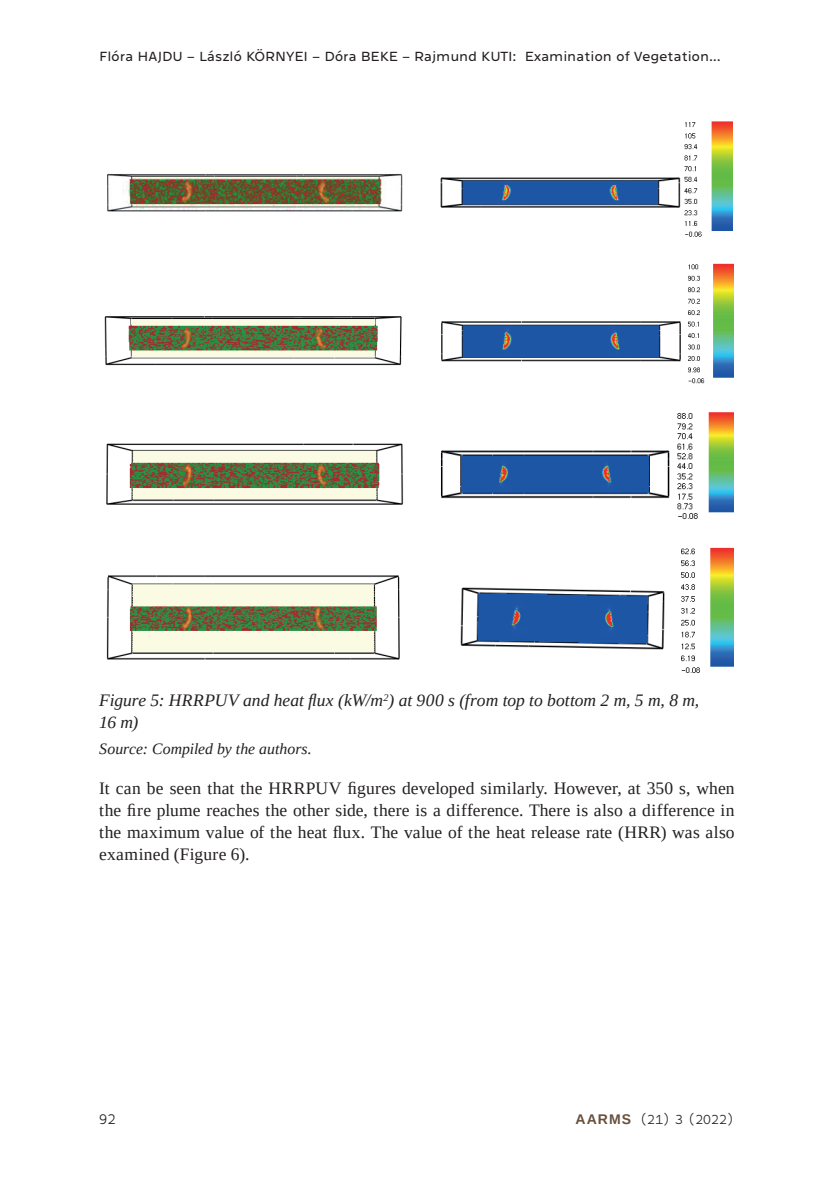
<style>
.page{position:relative;width:834px;height:1181px;background:#fff}
.page>*{position:absolute;margin:0;border:0;box-sizing:border-box;transform-origin:0 0}
._3_0_Kenyérszöveg_el{font:17.5px/21.9px "Liberation Serif";letter-spacing:.005em;color:#231f20;text-align:justify}
._6_Képaláírás{font:italic 17.5px/21.9px "Liberation Serif";color:#231f20}
._6_2_magyarázat__for{font:italic 15.75px "Liberation Serif";color:#231f20}
.t1{font:100 14.88px "Westeinde Caption";color:#231f20}
.Fejléc_bal{font:300 14px "Westeinde Caption";letter-spacing:-.01em;color:#231f20}
.t2{font:100 14px "Westeinde Caption";color:#231f20}
.s1{font-family:"Liberation Sans";font-weight:700;color:#674f3b}
</style>
<div class="page">
<img style="left:107px;top:173px;width:296px;height:39px">
<img style="left:440px;top:121px;width:292px;height:116px">
<img style="left:104px;top:316px;width:298px;height:50px">
<img style="left:441px;top:263px;width:292px;height:121px">
<img style="left:106px;top:443px;width:298px;height:62px">
<img style="left:441px;top:412px;width:292px;height:107px">
<img style="left:106px;top:575px;width:294px;height:85px">
<img style="left:460px;top:547px;width:273px;height:126px">
<p class="Fejléc_bal" style="left:99px;top:47px;width:623px">Flóra HAJDU – László KÖRNYEI – Dóra BEKE – Rajmund KUTI: Examination of Vegetation…</p>
<p class="_6_Képaláírás" style="left:99px;top:689px;width:601px">Figure 5: HRRPUV and heat flux (kW/m<sup>2</sup>) at 900 s (from top to bottom 2 m, 5 m, 8 m,<br>16 m)</p>
<p class="_6_2_magyarázat__for" style="left:99px;top:739px;width:214px">Source: Compiled by the authors.</p>
<p class="_3_0_Kenyérszöveg_el" style="left:99px;top:777px;width:636px">It can be seen that the HRRPUV figures developed similarly. However, at 350 s, when the fire plume reaches the other side, there is a difference. There is also a difference in the maximum value of the heat flux. The value of the heat release rate (HRR) was also examined (Figure 6).</p>
<p class="t1" style="left:99px;top:1108px;width:18px">92</p>
<p class="t2" style="left:575px;top:1109px;width:161px"><span class="s1">AARMS</span> (21) 3 (2022)</p>
</div>
